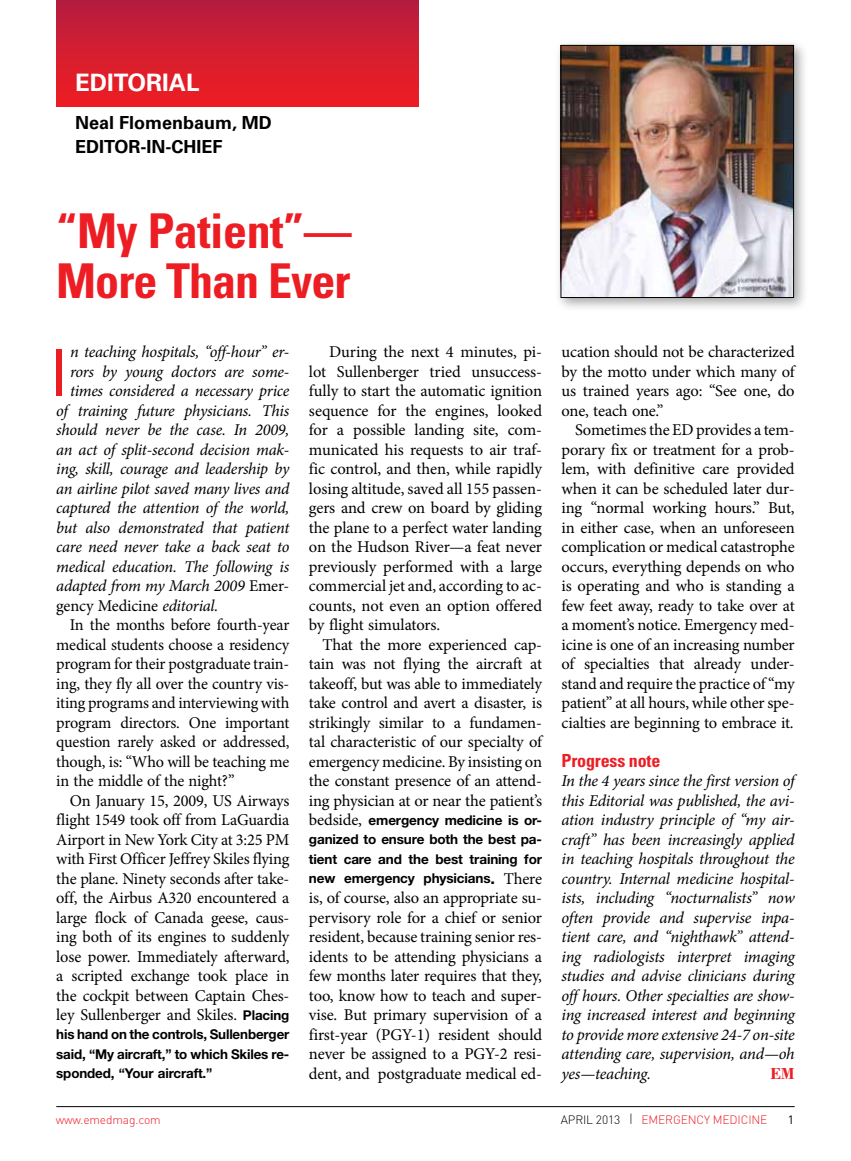
<style>
.page{position:relative;width:851px;height:1161px;background:#fff}
.page>*{position:absolute;margin:0;border:0;box-sizing:border-box;transform-origin:0 0}
.t1{font:condensed 64.5px "Univers LT Std";color:#ed1d24}
.t2{font:700 condensed 48px/49.5px "Univers LT Std";letter-spacing:-.02em;color:#ed1d24}
.t3{font:700 24px "Univers LT Std";color:#fff}
.t4{font:700 18px/24px "Univers LT Std";color:#000}
.t5{font:700 condensed 18px "Univers LT Std";letter-spacing:-.01em;color:#ed1d24}
.t6{font:16.5px/19.5px "Minion Pro";letter-spacing:-.01em;color:#000;text-align:justify}
.t7{font:italic 16.5px/19.5px "Minion Pro";letter-spacing:-.02em;color:#000;text-align:justify}
.t8{font:700 16.5px "Bodoni Std";color:#ed1d24}
.t9{font:700 13.5px/19.5px "Helvetica Neue LT Std";letter-spacing:-.01em;color:#000;text-align:justify}
.t10{font:300 12px "DIN";letter-spacing:-.01em;color:#ed1d24}
.t11{font:12px "DIN";color:#000}
.s1{font-style:normal}
.s2{font-style:italic}
.s3{font-family:"Helvetica Neue LT Std";font-weight:700;font-size:13.5px}
.s4{font-family:"Minion Pro";font-weight:400;font-size:16.5px}
.s5{font-size:16.5px}
.s6{color:#000}
</style>
<div class="page">
<hr style="left:56px;top:1106px;width:738px;height:1px;background:#000">
<div style="left:56px;top:0;width:362px;height:106px;background:linear-gradient(to bottom,#b51d3f,#f01d22)"></div>
<div style="left:554px;top:39px;width:254px;height:273px;background:#000;opacity:.35"></div>
<img style="left:562px;top:47px;width:230px;height:249px">
<div style="left:560px;top:45px;width:234px;height:253px;border:1px solid #000"></div>
<h3 class="t3" style="left:75px;top:69px;width:126px">EDITORIAL</h3>
<p class="t4" style="left:75px;top:110px;width:198px">Neal Flomenbaum, MD<br>EDITOR-IN-CHIEF</p>
<h2 class="t2" style="left:56px;top:206px;width:297px">“My Patient”—<br>More Than Ever</h2>
<h1 class="t1" style="left:50px;top:332px;width:19px">I</h1>
<p class="t7" style="left:70px;top:342px;width:221px">n teaching hospitals, “off-hour” er-</p>
<p class="t7" style="left:70px;top:361px;width:221px">rors by young doctors are some-</p>
<p class="t7" style="left:70px;top:381px;width:221px">times considered a necessary price</p>
<p class="t7" style="left:56px;top:400px;width:234px">of training future physicians. This</p>
<p class="t7" style="left:56px;top:420px;width:235px">should never be the case. In 2009,</p>
<p class="t7" style="left:56px;top:439px;width:235px">an act of split-second decision mak-</p>
<p class="t7" style="left:56px;top:459px;width:234px">ing, skill, courage and leadership by</p>
<p class="t7" style="left:56px;top:478px;width:235px">an airline pilot saved many lives and</p>
<p class="t7" style="left:56px;top:498px;width:234px">captured the attention of the world,</p>
<p class="t7" style="left:56px;top:517px;width:235px">but also demonstrated that patient</p>
<p class="t7" style="left:56px;top:537px;width:235px">care need never take a back seat to</p>
<p class="t7" style="left:56px;top:556px;width:234px">medical education. The following is</p>
<p class="t7" style="left:56px;top:576px;width:235px">adapted from my March 2009 <span class="s1">Emer-</span></p>
<p class="t6" style="left:56px;top:596px;width:164px">gency Medicine <span class="s2">editorial.</span></p>
<p class="t6" style="left:70px;top:615px;width:221px">In the months before fourth-year</p>
<p class="t6" style="left:56px;top:635px;width:234px">medical students choose a residency</p>
<p class="t6" style="left:56px;top:654px;width:234px">program for their postgraduate train-</p>
<p class="t6" style="left:56px;top:674px;width:234px">ing, they fly all over the country vis-</p>
<p class="t6" style="left:56px;top:693px;width:235px">iting programs and interviewing with</p>
<p class="t6" style="left:56px;top:713px;width:235px">program directors. One important</p>
<p class="t6" style="left:56px;top:732px;width:235px">question rarely asked or addressed,</p>
<p class="t6" style="left:56px;top:752px;width:235px">though, is: “Who will be teaching me</p>
<p class="t6" style="left:56px;top:771px;width:180px">in the middle of the night?”</p>
<p class="t6" style="left:70px;top:791px;width:221px">On January 15, 2009, US Airways</p>
<p class="t6" style="left:56px;top:810px;width:234px">flight 1549 took off from LaGuardia</p>
<p class="t6" style="left:56px;top:830px;width:235px">Airport in New York City at 3:25 PM</p>
<p class="t6" style="left:56px;top:849px;width:235px">with First Officer Jeffrey Skiles flying</p>
<p class="t6" style="left:56px;top:869px;width:235px">the plane. Ninety seconds after take-</p>
<p class="t6" style="left:56px;top:888px;width:234px">off, the Airbus A320 encountered a</p>
<p class="t6" style="left:56px;top:908px;width:235px">large flock of Canada geese, caus-</p>
<p class="t6" style="left:56px;top:927px;width:235px">ing both of its engines to suddenly</p>
<p class="t6" style="left:56px;top:947px;width:235px">lose power. Immediately afterward,</p>
<p class="t6" style="left:56px;top:966px;width:234px">a scripted exchange took place in</p>
<p class="t6" style="left:56px;top:986px;width:235px">the cockpit between Captain Ches-</p>
<p class="t6" style="left:56px;top:1005px;width:234px">ley Sullenberger and Skiles. <span class="s3">Placing</span></p>
<p class="t9" style="left:56px;top:1025px;width:235px">his hand on the controls, Sullenberger said, “My aircraft,” to which Skiles re&shy;sponded, “Your aircraft.”</p>
<p class="t6" style="left:309px;top:342px;width:235px;text-indent:20px">During the next 4 minutes, pi&shy;lot Sullenberger tried unsuccess&shy;fully to start the automatic ignition sequence for the engines, looked for a possible landing site, com&shy;municated his requests to air traf&shy;fic control, and then, while rapidly losing altitude, saved all 155 passen&shy;gers and crew on board by gliding the plane to a perfect water landing on the Hudson River—a feat never previously performed with a large commercial jet and, according to ac&shy;counts, not even an option offered by flight simulators.</p>
<p class="t6" style="left:309px;top:635px;width:235px;text-indent:13px">That the more experienced cap&shy;tain was not flying the aircraft at takeoff, but was able to immediately take control and avert a disaster, is strikingly similar to a fundamen&shy;tal characteristic of our specialty of emergency medicine. By insisting on the constant presence of an attend&shy;ing physician at or near the patient’s</p>
<p class="t9" style="left:309px;top:810px;width:234px"><span class="s4">bedside,</span> emergency medicine is or&shy;ganized to ensure both the best pa&shy;tient care and the best training for new emergency physicians<span class="s5">.</span> <span class="s4">There</span></p>
<p class="t6" style="left:309px;top:888px;width:235px">is, of course, also an appropriate su&shy;pervisory role for a chief or senior resident, because training senior res&shy;idents to be attending physicians a few months later requires that they, too, know how to teach and super&shy;vise. But primary supervision of a first-year (PGY-1) resident should never be assigned to a PGY-2 resi&shy;dent, and postgraduate medical ed-</p>
<p class="t6" style="left:561px;top:342px;width:235px">ucation should not be characterized by the motto under which many of us trained years ago: “See one, do one, teach one.”</p>
<p class="t6" style="left:561px;top:420px;width:235px;text-indent:13px">Sometimes the ED provides a tem&shy;porary fix or treatment for a prob&shy;lem, with definitive care provided when it can be scheduled later dur&shy;ing “normal working hours.” But, in either case, when an unforeseen complication or medical catastrophe occurs, everything depends on who is operating and who is standing a few feet away, ready to take over at a moment’s notice. Emergency med&shy;icine is one of an increasing number of specialties that already under&shy;stand and require the practice of “my patient” at all hours, while other spe&shy;cialties are beginning to embrace it.</p>
<p class="t5" style="left:561px;top:749px;width:100px">Progress note</p>
<p class="t7" style="left:561px;top:771px;width:235px">In the 4 years since the first version of this Editorial was published, the avi&shy;ation industry principle of “my air&shy;craft” has been increasingly applied in teaching hospitals throughout the country. Internal medicine hospital&shy;ists, including “nocturnalists” now often provide and supervise inpa&shy;tient care, and “nighthawk” attend&shy;ing radiologists interpret imaging studies and advise clinicians during off hours. Other specialties are show&shy;ing increased interest and beginning to provide more extensive 24-7 on-site attending care, supervision, and—oh yes—teaching.</p>
<p class="t8" style="left:770px;top:1063px;width:26px">EM</p>
<p class="t10" style="left:56px;top:1113px;width:107px">www.emedmag.com</p>
<p class="t10" style="left:560px;top:1113px;width:208px"><span class="s6">april 2013 |</span> EMERGENCY MEDICI NE</p>
<p class="t11" style="left:787px;top:1113px;width:8px">1</p>
</div>
